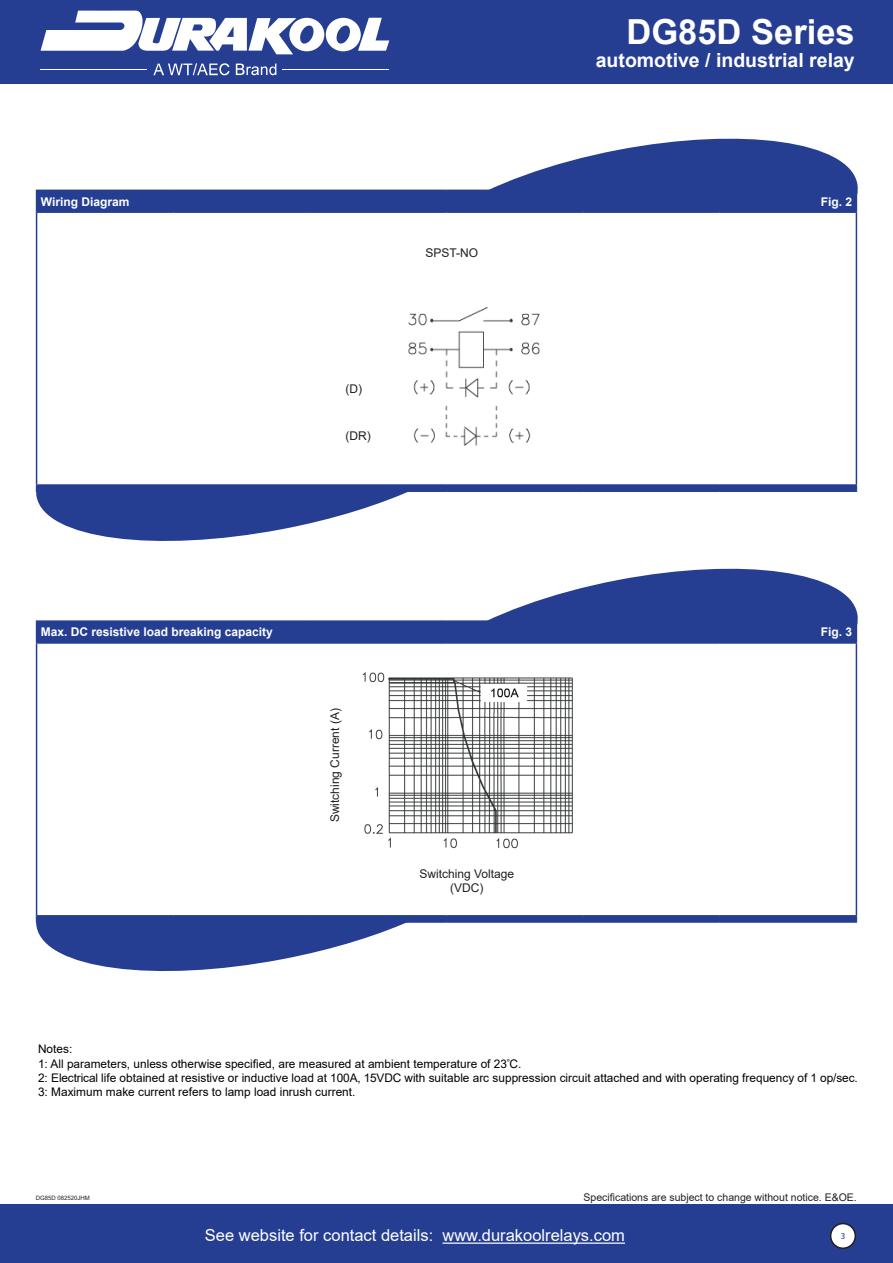
<style>
.page{position:relative;width:893px;height:1263px;background:#fff}
.page>*{position:absolute;margin:0;border:0;box-sizing:border-box;transform-origin:0 0}
.t1{font:700 34.5px "Arial";color:#fff}
.t2{font:700 19.5px "Arial";color:#fff}
.t3{font:16.5px "Arial";color:#fff}
.t4{font:700 12px "Arial";color:#fff}
.t5{font:12px/14.4px "Arial";color:#231f20;text-align:center}
.t6{font:11.85px/14.2px "Arial";color:#000}
.t7{font:10.5px "Arial";color:#231f20}
.t8{font:9px "Myriad Pro";color:#253e92}
.t9{font:6px "Arial";color:#231f20}
</style>
<div class="page">
<div style="left:0;top:0;width:893px;height:84px;background:#253e92"></div>
<hr style="left:41px;top:69px;width:106px;height:1px;background:#fff">
<svg style="left:41px;top:11px;width:348px;height:43px"></svg>
<hr style="left:283px;top:69px;width:106px;height:1px;background:#fff">
<svg style="left:236px;top:64px;width:40px;height:11px"></svg>
<svg style="left:153px;top:63px;width:77px;height:13px"></svg>
<div style="left:0;top:1204px;width:893px;height:59px;background:#253e92"></div>
<div style="left:831px;top:1223px;width:24px;height:25px;background:#fff;border-radius:50%"></div>
<div style="left:830px;top:1223px;width:26px;height:26px;border:2px solid #231f20;border-radius:50%"></div>
<hr style="left:442px;top:1242px;width:183px;height:2px;background:#fff">
<div style="left:37px;top:191px;width:819px;height:299px;background:#253e92"></div>
<div style="left:37px;top:212px;width:819px;height:273px;background:#fff"></div>
<hr style="left:36px;top:484px;width:137px;height:2px;background:#253e92">
<hr style="left:173px;top:484px;width:137px;height:2px;background:#253e92">
<hr style="left:310px;top:484px;width:136px;height:2px;background:#253e92">
<hr style="left:446px;top:484px;width:137px;height:2px;background:#253e92">
<hr style="left:583px;top:484px;width:137px;height:2px;background:#253e92">
<hr style="left:720px;top:484px;width:137px;height:2px;background:#253e92">
<hr style="left:310px;top:490px;width:136px;height:2px;background:#253e92">
<hr style="left:446px;top:490px;width:137px;height:2px;background:#253e92">
<hr style="left:583px;top:490px;width:137px;height:2px;background:#253e92">
<hr style="left:720px;top:490px;width:137px;height:2px;background:#253e92">
<hr style="left:36px;top:213px;width:1px;height:271px;background:#253e92">
<hr style="left:856px;top:213px;width:1px;height:271px;background:#253e92">
<hr style="left:310px;top:190px;width:136px;height:1px;background:#253e92">
<hr style="left:446px;top:190px;width:137px;height:1px;background:#253e92">
<svg style="left:446px;top:191px;width:1px;height:20px"></svg>
<svg style="left:453px;top:138px;width:405px;height:73px"></svg>
<hr style="left:310px;top:211px;width:136px;height:2px;background:#253e92">
<hr style="left:446px;top:211px;width:137px;height:2px;background:#253e92">
<hr style="left:583px;top:211px;width:137px;height:2px;background:#253e92">
<hr style="left:720px;top:211px;width:137px;height:2px;background:#253e92">
<hr style="left:36px;top:190px;width:137px;height:1px;background:#253e92">
<svg style="left:36px;top:191px;width:1px;height:20px"></svg>
<hr style="left:173px;top:190px;width:137px;height:1px;background:#253e92">
<hr style="left:309px;top:191px;width:2px;height:20px;background:#253e92">
<hr style="left:36px;top:211px;width:137px;height:2px;background:#253e92">
<hr style="left:173px;top:211px;width:137px;height:2px;background:#253e92">
<div style="left:37px;top:622px;width:819px;height:299px;background:#253e92"></div>
<div style="left:37px;top:643px;width:819px;height:273px;background:#fff"></div>
<hr style="left:36px;top:915px;width:137px;height:1px;background:#253e92">
<hr style="left:173px;top:915px;width:137px;height:1px;background:#253e92">
<hr style="left:310px;top:915px;width:136px;height:1px;background:#253e92">
<hr style="left:446px;top:915px;width:137px;height:1px;background:#253e92">
<hr style="left:583px;top:915px;width:137px;height:1px;background:#253e92">
<hr style="left:720px;top:915px;width:137px;height:1px;background:#253e92">
<hr style="left:310px;top:921px;width:136px;height:2px;background:#253e92">
<hr style="left:446px;top:921px;width:137px;height:2px;background:#253e92">
<hr style="left:583px;top:921px;width:137px;height:2px;background:#253e92">
<hr style="left:720px;top:921px;width:137px;height:2px;background:#253e92">
<hr style="left:36px;top:644px;width:1px;height:271px;background:#253e92">
<hr style="left:856px;top:644px;width:1px;height:271px;background:#253e92">
<hr style="left:310px;top:620px;width:136px;height:2px;background:#253e92">
<hr style="left:446px;top:620px;width:137px;height:2px;background:#253e92">
<svg style="left:446px;top:622px;width:1px;height:20px"></svg>
<svg style="left:453px;top:568px;width:405px;height:74px"></svg>
<hr style="left:310px;top:642px;width:136px;height:2px;background:#253e92">
<hr style="left:446px;top:642px;width:137px;height:2px;background:#253e92">
<hr style="left:583px;top:642px;width:137px;height:2px;background:#253e92">
<hr style="left:720px;top:642px;width:137px;height:2px;background:#253e92">
<hr style="left:36px;top:620px;width:137px;height:2px;background:#253e92">
<svg style="left:36px;top:622px;width:1px;height:20px"></svg>
<hr style="left:173px;top:620px;width:137px;height:2px;background:#253e92">
<hr style="left:309px;top:622px;width:2px;height:20px;background:#253e92">
<hr style="left:36px;top:642px;width:137px;height:2px;background:#253e92">
<hr style="left:173px;top:642px;width:137px;height:2px;background:#253e92">
<svg style="left:36px;top:486px;width:381px;height:55px"></svg>
<svg style="left:36px;top:916px;width:381px;height:55px"></svg>
<img style="left:408px;top:307px;width:132px;height:139px">
<img style="left:362px;top:672px;width:211px;height:177px">
<h1 class="t1" style="left:626px;top:7px;width:230px">DG85D Series</h1>
<h2 class="t2" style="left:596px;top:46px;width:260px">automotive / industrial relay</h2>
<p class="t4" style="left:41px;top:193px;width:90px">Wiring Diagram</p>
<p class="t4" style="left:821px;top:193px;width:33px">Fig. 2</p>
<p class="t5" style="left:426px;top:245px;width:54px">SPST-NO</p>
<p class="t5" style="left:345px;top:382px;width:18px">(D)</p>
<p class="t5" style="left:345px;top:428px;width:27px">(DR)</p>
<p class="t4" style="left:41px;top:624px;width:234px">Max. DC resistive load breaking capacity</p>
<p class="t4" style="left:821px;top:624px;width:33px">Fig. 3</p>
<p class="t5" style="left:328px;top:822px;width:116px;rotate:-90deg">Switching Current (A)</p>
<p class="t5" style="left:419px;top:866px;width:96px">Switching Voltage (VDC)</p>
<p class="t6" style="left:38px;top:1042px;width:821px">Notes:<br>1: All parameters, unless otherwise specified, are measured at ambient temperature of 23<sup>º</sup>C.<br>2: Electrical life obtained at resistive or inductive load at 100A, 15VDC with suitable arc suppression circuit attached and with operating frequency of 1 op/sec.<br>3: Maximum make current refers to lamp load inrush current.</p>
<p class="t9" style="left:36px;top:1194px;width:56px">DG85D 082520JHM</p>
<p class="t7" style="left:584px;top:1189px;width:275px">Specifications are subject to change without notice. E&amp;OE.</p>
<h3 class="t3" style="left:205px;top:1224px;width:422px">See website for contact details: www.durakoolrelays.com</h3>
<p class="t8" style="left:841px;top:1230px;width:6px">3</p>
</div>
